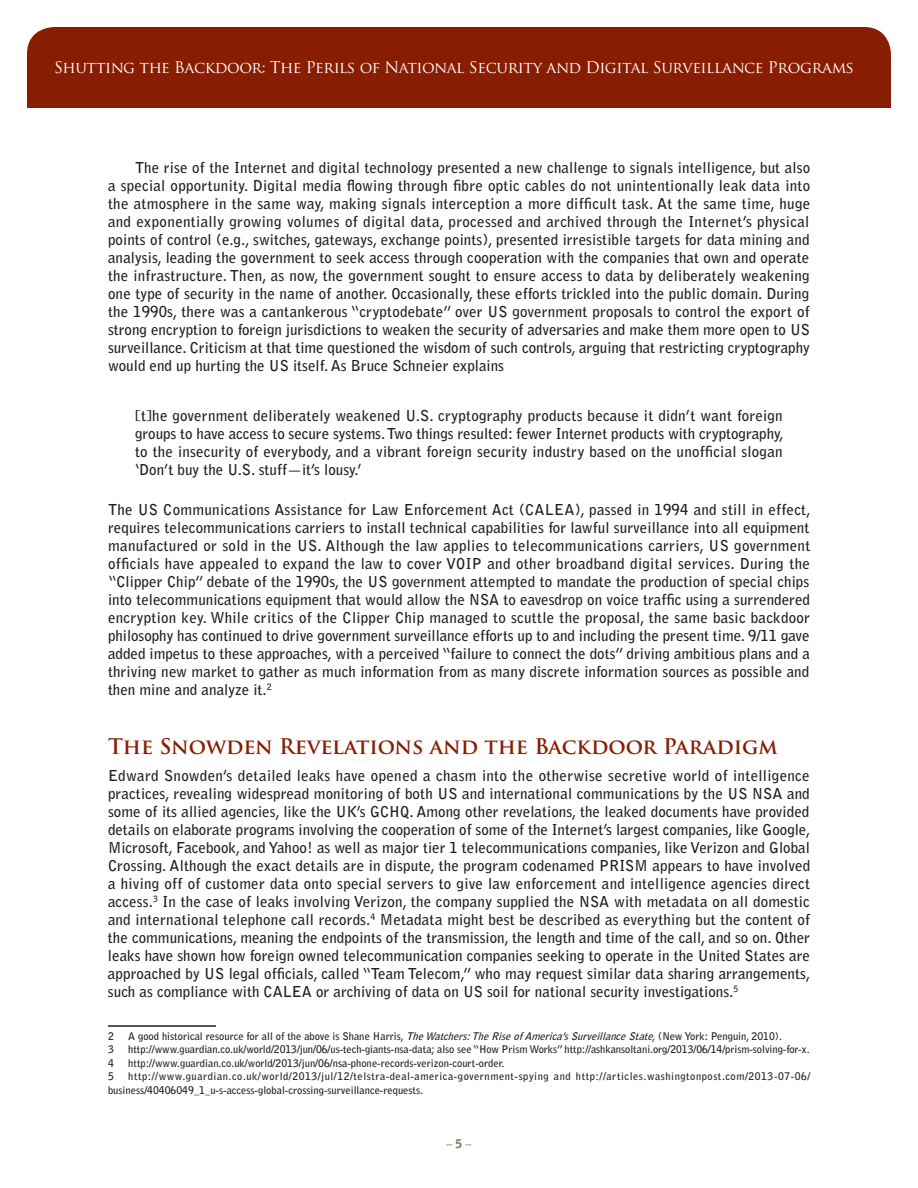
<style>
.page{position:relative;width:918px;height:1188px;background:#fff}
.page>*{position:absolute;margin:0;border:0;box-sizing:border-box;transform-origin:0 0}
.t1{font:700 21px "Trajan Pro";color:#891d02}
.t2{font:15.75px "Trajan Pro";letter-spacing:-.025em;color:#fff}
.t3{font:700 15px/18px "Bell Gothic Std";color:#231f20;text-align:justify}
.t4{font:700 12px "Bell Gothic Std";color:#8a7966}
.t5{font:700 10.5px "Bell Gothic Std";color:#231f20}
.t6{font:700 10.5px/13.5px "Bell Gothic Std";letter-spacing:.05em;color:#231f20}
.s1{font-style:italic}
.s2{font-weight:900}
</style>
<div class="page">
<div style="left:27px;top:27px;width:864px;height:81px;background:#891d02"></div>
<hr style="left:108px;top:1025px;width:108px;height:2px;background:#231f20">
<p class="t2" style="left:54px;top:58px;width:802px">Shutting the Backdoor: The Perils of National Security and Digital Surveillance Programs</p>
<p class="t3" style="left:108px;top:159px;width:704px;text-indent:27px">The rise of the Internet and digital technology presented a new challenge to signals intelligence, but also a special opportunity. Digital media flowing through fibre optic cables do not unintentionally leak data into the atmosphere in the same way, making signals interception a more difficult task. At the same time, huge and exponentially growing volumes of digital data, processed and archived through the Internet’s physical points of control (e.g., switches, gateways, exchange points), presented irresistible targets for data mining and analysis, leading the government to seek access through cooperation with the companies that own and operate the infrastructure. Then, as now, the government sought to ensure access to data by deliberately weakening one type of security in the name of another. Occasionally, these efforts trickled into the public domain. During the 1990s, there was a cantankerous “cryptodebate” over US government proposals to control the export of strong encryption to foreign jurisdictions to weaken the security of adversaries and make them more open to US surveillance. Criticism at that time questioned the wisdom of such controls, arguing that restricting cryptography would end up hurting the US itself. As Bruce Schneier explains</p>
<p class="t3" style="left:135px;top:406px;width:650px">[t]he government deliberately weakened U.S. cryptography products because it didn’t want foreign groups to have access to secure systems. Two things resulted: fewer Internet products with cryptography, to the insecurity of everybody, and a vibrant foreign security industry based on the unofficial slogan ‘Don’t buy the U.S. stuff—it’s lousy.’</p>
<p class="t3" style="left:108px;top:501px;width:704px">The US Communications Assistance for Law Enforcement Act (CALEA), passed in 1994 and still in effect, requires telecommunications carriers to install technical capabilities for lawful surveillance into all equipment manufactured or sold in the US. Although the law applies to telecommunications carriers, US government officials have appealed to expand the law to cover VOIP and other broadband digital services. During the “Clipper Chip” debate of the 1990s, the US government attempted to mandate the production of special chips into telecommunications equipment that would allow the NSA to eavesdrop on voice traffic using a surrendered encryption key. While critics of the Clipper Chip managed to scuttle the proposal, the same basic backdoor philosophy has continued to drive government surveillance efforts up to and including the present time. 9/11 gave added impetus to these approaches, with a perceived “failure to connect the dots” driving ambitious plans and a thriving new market to gather as much information from as many discrete information sources as possible and then mine and analyze it.<sup>2</sup></p>
<h1 class="t1" style="left:108px;top:733px;width:671px">The Snowden Revelations and the Backdoor Paradigm</h1>
<p class="t3" style="left:108px;top:766px;width:704px">Edward Snowden’s detailed leaks have opened a chasm into the otherwise secretive world of intelligence practices, revealing widespread monitoring of both US and international communications by the US NSA and some of its allied agencies, like the UK’s GCHQ. Among other revelations, the leaked documents have provided details on elaborate programs involving the cooperation of some of the Internet’s largest companies, like Google, Microsoft, Facebook, and Yahoo! as well as major tier 1 telecommunications companies, like Verizon and Global Crossing. Although the exact details are in dispute, the program codenamed PRISM appears to have involved a hiving off of customer data onto special servers to give law enforcement and intelligence agencies direct access.<sup>3</sup> In the case of leaks involving Verizon, the company supplied the NSA with metadata on all domestic and international telephone call records.<sup>4</sup> Metadata might best be described as everything but the content of the communications, meaning the endpoints of the transmission, the length and time of the call, and so on. Other leaks have shown how foreign owned telecommunication companies seeking to operate in the United States are approached by US legal officials, called “Team Telecom,” who may request similar data sharing arrangements, such as compliance with CALEA or archiving of data on US soil for national security investigations.<sup>5</sup></p>
<p class="t5" style="left:108px;top:1029px;width:7px">2</p>
<p class="t5" style="left:128px;top:1029px;width:655px">A good historical resource for all of the above is Shane Harris, <span class="s1">TheWatchers:TheRiseofAmerica’sSurveillanceState,</span>(New York: Penguin, 2010).</p>
<p class="t5" style="left:108px;top:1043px;width:7px">3</p>
<p class="t5" style="left:128px;top:1043px;width:683px">http://www.guardian.co.uk/world/2013/jun/06/us-tech-giants-nsa-data; also see “How Prism Works” http://ashkansoltani.org/2013/06/14/prism-solving-for-x.</p>
<p class="t5" style="left:108px;top:1056px;width:7px">4</p>
<p class="t5" style="left:128px;top:1056px;width:378px">http://www.guardian.co.uk/world/2013/jun/06/nsa-phone-records-verizon-court-order.</p>
<p class="t5" style="left:108px;top:1070px;width:7px">5</p>
<p class="t6" style="left:108px;top:1069px;width:704px;text-indent:20px">http://www.guardian.co.uk/world/2013/jul/12/telstra-deal-america-government-spying and http://articles.washingtonpost.com/2013-07-06/ business/40406049_1_u-s-access-global-crossing-surveillance-requests.</p>
<p class="t4" style="left:446px;top:1136px;width:27px">– <span class="s2">5</span> –</p>
</div>
